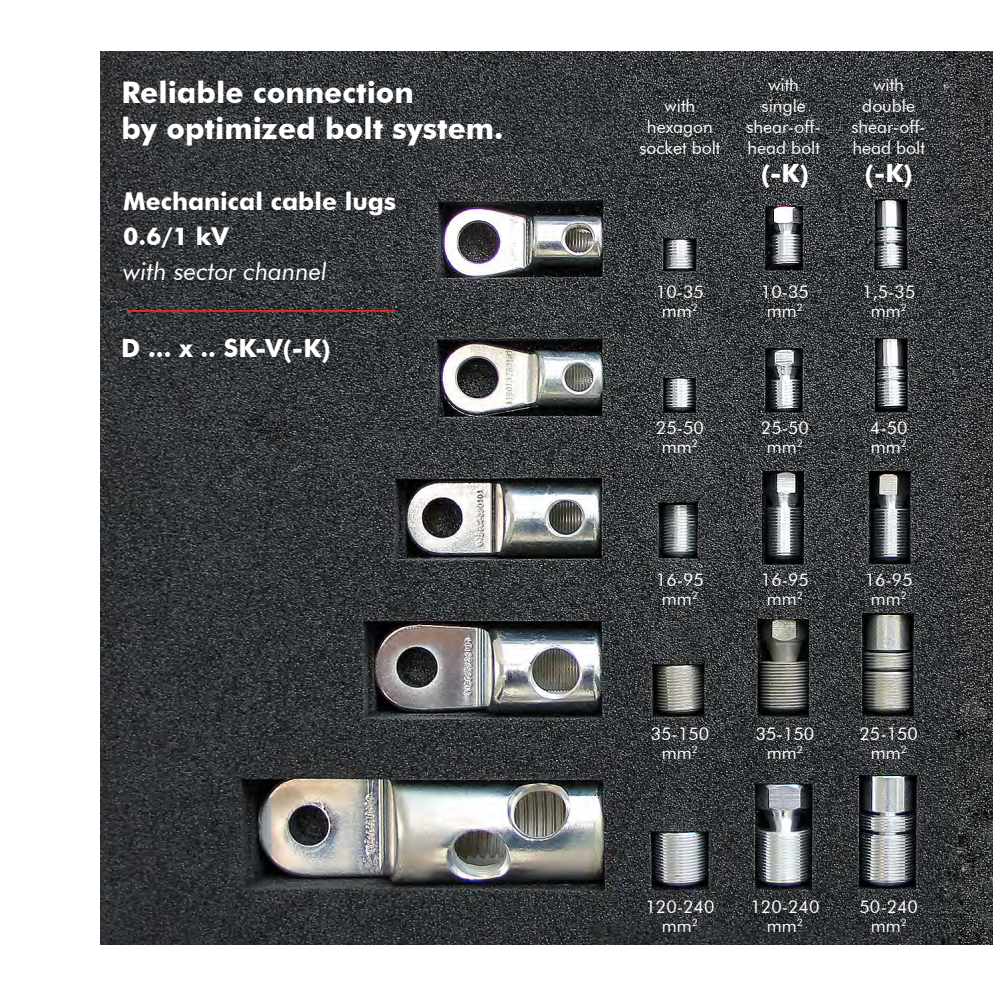
<style>
.page{position:relative;width:993px;height:993px;background:#fff}
.page>*{position:absolute;margin:0;border:0;box-sizing:border-box;transform-origin:0 0}
.t1{font:700 29.75px/35.7px "Futura ABT";color:#fff}
.t2{font:700 25.03px "Futura ABT";color:#fff}
.t3{font:700 24.5px/35px "Futura ABT";color:#fff}
.t4{font:italic 24.5px "Futura ABT";color:#fff}
.t5{font:17.68px/18.9px "Futura ABT";color:#fff;text-align:center}
.t6{font:17.5px/21px "Futura ABT";color:#fff;text-align:center}
</style>
<div class="page">
<img style="left:100px;top:52px;width:892px;height:891px">
<hr style="left:127px;top:310px;width:268px;height:1px;background:#ee2926">
<h1 class="t1" style="left:122px;top:74px;width:383px">Reliable connection<br>by optimized bolt system.</h1>
<h3 class="t3" style="left:123px;top:183px;width:274px">Mechanical cable lugs<br>0.6/1 kV</h3>
<h3 class="t4" style="left:123px;top:256px;width:205px">with sector channel</h3>
<h2 class="t2" style="left:121px;top:332px;width:211px">D ... x .. SK-V(-K)</h2>
<p class="t6" style="left:639px;top:95px;width:82px">with hexagon socket bolt</p>
<p class="t6" style="left:746px;top:74px;width:76px">with single shear-off&shy;head bolt</p>
<p class="t6" style="left:851px;top:74px;width:76px">with double shear-off&shy;head bolt</p>
<h2 class="t2" style="left:760px;top:158px;width:49px">(-K)</h2>
<h2 class="t2" style="left:864px;top:158px;width:49px">(-K)</h2>
<p class="t5" style="left:655px;top:282px;width:50px">10-35 mm<sup>2</sup></p>
<p class="t5" style="left:760px;top:282px;width:50px">10-35 mm<sup>2</sup></p>
<p class="t5" style="left:861px;top:282px;width:55px">1,5-35 mm<sup>2</sup></p>
<p class="t5" style="left:655px;top:418px;width:50px">25-50 mm<sup>2</sup></p>
<p class="t5" style="left:760px;top:418px;width:50px">25-50 mm<sup>2</sup></p>
<p class="t5" style="left:869px;top:418px;width:39px;text-align:left">4-50 mm<sup>2</sup></p>
<p class="t5" style="left:655px;top:569px;width:50px">16-95 mm<sup>2</sup></p>
<p class="t5" style="left:760px;top:569px;width:50px">16-95 mm<sup>2</sup></p>
<p class="t5" style="left:864px;top:569px;width:50px">16-95 mm<sup>2</sup></p>
<p class="t5" style="left:650px;top:723px;width:60px">35-150 mm<sup>2</sup></p>
<p class="t5" style="left:755px;top:723px;width:60px">35-150 mm<sup>2</sup></p>
<p class="t5" style="left:859px;top:723px;width:60px">25-150 mm<sup>2</sup></p>
<p class="t5" style="left:645px;top:896px;width:70px">120-240 mm<sup>2</sup></p>
<p class="t5" style="left:750px;top:896px;width:70px">120-240 mm<sup>2</sup></p>
<p class="t5" style="left:859px;top:896px;width:60px">50-240 mm<sup>2</sup></p>
</div>
